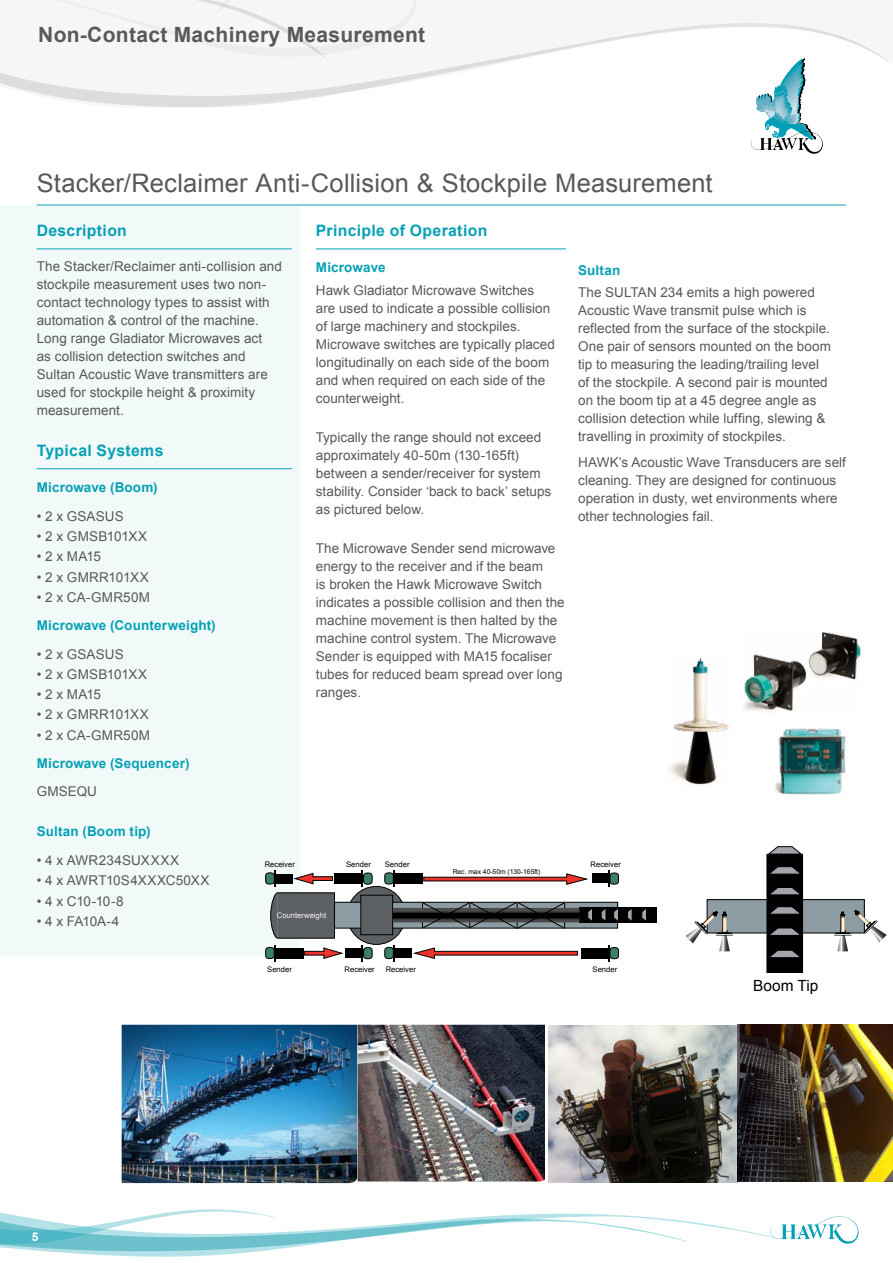
<style>
.page{position:relative;width:893px;height:1263px;background:#fff}
.page>*{position:absolute;margin:0;border:0;box-sizing:border-box;transform-origin:0 0}
.t1{font:25.5px "Arial";letter-spacing:.01em;color:#58595b}
.t2{font:700 21px "Arial";letter-spacing:.015em;color:#58595b}
.t3{font:700 15.75px "Arial";letter-spacing:.02em;color:#06a1b5}
.t4{font:15.45px "Arial";color:#000}
.t5{font:13.5px/18px "Arial";letter-spacing:.005em;color:#58595b}
.t6{font:700 13.5px "Arial";letter-spacing:.01em;color:#06a1b5}
.t7{font:700 12px "Arial";color:#fff}
.t8{font:7.65px "Arial";color:#000}
.t9{font:7.65px "Arial";color:#f6f5f5}
.t10{font:6.75px "Arial";color:#000}
</style>
<div class="page">
<svg style="left:20px;top:1213px;width:668px;height:44px"></svg>
<svg style="left:0;top:1209px;width:279px;height:40px"></svg>
<svg style="left:751px;top:132px;width:72px;height:22px"></svg>
<svg style="left:764px;top:115px;width:48px;height:17px"></svg>
<svg style="left:0;top:23px;width:890px;height:92px"></svg>
<svg style="left:0;top:0;width:434px;height:62px"></svg>
<svg style="left:770px;top:1216px;width:88px;height:28px"></svg>
<hr style="left:37px;top:205px;width:809px;height:1px;background:#06a1b5">
<hr style="left:316px;top:249px;width:250px;height:1px;background:#06a1b5">
<div style="left:0;top:205px;width:300px;height:752px;background:#f1f9f9"></div>
<hr style="left:37px;top:249px;width:255px;height:1px;background:#06a1b5">
<hr style="left:37px;top:468px;width:255px;height:1px;background:#06a1b5">
<svg style="left:347px;top:886px;width:58px;height:58px"></svg>
<div style="left:334px;top:902px;width:284px;height:26px;background:#8d9ca2"></div>
<div style="left:334px;top:902px;width:284px;height:26px;border:1px solid #000"></div>
<div style="left:361px;top:895px;width:32px;height:40px;background:#5d6063"></div>
<div style="left:361px;top:895px;width:32px;height:40px;border:1px solid #000"></div>
<div style="left:277px;top:892px;width:58px;height:46px;background:#5d6063"></div>
<div style="left:579px;top:907px;width:77px;height:16px;background:#000"></div>
<svg style="left:588px;top:909px;width:4px;height:12px"></svg>
<svg style="left:601px;top:909px;width:5px;height:12px"></svg>
<svg style="left:614px;top:909px;width:4px;height:12px"></svg>
<svg style="left:628px;top:909px;width:4px;height:12px"></svg>
<svg style="left:642px;top:909px;width:4px;height:12px"></svg>
<svg style="left:423px;top:873px;width:165px;height:12px"></svg>
<svg style="left:413px;top:947px;width:165px;height:12px"></svg>
<svg style="left:304px;top:947px;width:39px;height:12px"></svg>
<svg style="left:293px;top:873px;width:40px;height:11px"></svg>
<div style="left:276px;top:874px;width:16px;height:9px;background:#000"></div>
<div style="left:266px;top:873px;width:8px;height:11px;background:#3a7f66;border-radius:4px"></div>
<div style="left:265px;top:873px;width:9px;height:11px;border:1px solid #000;border-radius:4px"></div>
<svg style="left:270px;top:870px;width:8px;height:69px"></svg>
<div style="left:385px;top:873px;width:8px;height:11px;background:#3a7f66;border-radius:4px"></div>
<div style="left:384px;top:873px;width:10px;height:11px;border:1px solid #000;border-radius:4px"></div>
<svg style="left:393px;top:870px;width:2px;height:17px"></svg>
<div style="left:335px;top:873px;width:27px;height:11px;background:#000"></div>
<div style="left:364px;top:873px;width:8px;height:11px;background:#3a7f66;border-radius:4px"></div>
<div style="left:363px;top:873px;width:9px;height:11px;border:1px solid #000;border-radius:4px"></div>
<svg style="left:362px;top:870px;width:2px;height:17px"></svg>
<div style="left:592px;top:874px;width:16px;height:9px;background:#000"></div>
<div style="left:610px;top:873px;width:8px;height:11px;background:#3a7f66;border-radius:4px"></div>
<div style="left:610px;top:873px;width:9px;height:11px;border:1px solid #000;border-radius:4px"></div>
<svg style="left:608px;top:870px;width:2px;height:17px"></svg>
<div style="left:266px;top:947px;width:8px;height:11px;background:#3a7f66;border-radius:4px"></div>
<div style="left:265px;top:947px;width:9px;height:12px;border:1px solid #000;border-radius:4px"></div>
<svg style="left:274px;top:945px;width:2px;height:16px"></svg>
<div style="left:395px;top:948px;width:16px;height:10px;background:#000"></div>
<div style="left:385px;top:947px;width:8px;height:11px;background:#3a7f66;border-radius:4px"></div>
<div style="left:384px;top:947px;width:10px;height:12px;border:1px solid #000;border-radius:4px"></div>
<svg style="left:393px;top:945px;width:2px;height:16px"></svg>
<div style="left:346px;top:948px;width:16px;height:10px;background:#000"></div>
<div style="left:364px;top:947px;width:8px;height:12px;background:#3a7f66;border-radius:4px"></div>
<div style="left:363px;top:947px;width:9px;height:12px;border:1px solid #000;border-radius:4px"></div>
<svg style="left:362px;top:945px;width:2px;height:16px"></svg>
<div style="left:610px;top:947px;width:8px;height:12px;background:#3a7f66;border-radius:4px"></div>
<div style="left:610px;top:947px;width:9px;height:12px;border:1px solid #000;border-radius:4px"></div>
<svg style="left:608px;top:945px;width:2px;height:16px"></svg>
<div style="left:276px;top:948px;width:27px;height:10px;background:#000"></div>
<div style="left:395px;top:873px;width:27px;height:11px;background:#000"></div>
<div style="left:581px;top:948px;width:27px;height:10px;background:#000"></div>
<svg style="left:393px;top:908px;width:186px;height:14px"></svg>
<svg style="left:422px;top:901px;width:144px;height:28px"></svg>
<img style="left:548px;top:1025px;width:345px;height:157px">
<div style="left:707px;top:900px;width:157px;height:33px;background:#8d9ca2"></div>
<div style="left:707px;top:899px;width:158px;height:34px;border:1px solid #000"></div>
<div style="left:766px;top:854px;width:37px;height:119px;background:#000"></div>
<svg style="left:767px;top:846px;width:37px;height:9px"></svg>
<svg style="left:770px;top:866px;width:34px;height:9px"></svg>
<svg style="left:770px;top:886px;width:34px;height:10px"></svg>
<svg style="left:770px;top:907px;width:30px;height:7px"></svg>
<svg style="left:770px;top:928px;width:34px;height:9px"></svg>
<svg style="left:770px;top:949px;width:34px;height:10px"></svg>
<svg style="left:685px;top:911px;width:48px;height:40px"></svg>
<svg style="left:834px;top:910px;width:53px;height:41px"></svg>
<img style="left:744px;top:632px;width:117px;height:80px">
<img style="left:775px;top:728px;width:71px;height:67px">
<img style="left:670px;top:658px;width:59px;height:127px">
<img style="left:358px;top:1025px;width:187px;height:156px">
<img style="left:122px;top:1025px;width:235px;height:158px">
<h2 class="t2" style="left:38px;top:21px;width:388px">Non-Contact Machinery Measurement</h2>
<h1 class="t1" style="left:37px;top:166px;width:677px">Stacker/Reclaimer Anti-Collision &amp; Stockpile Measurement</h1>
<p class="t3" style="left:316px;top:220px;width:173px">Principle of Operation</p>
<p class="t6" style="left:316px;top:259px;width:71px">Microwave</p>
<p class="t5" style="left:316px;top:281px;width:241px">Hawk Gladiator Microwave Switches are used to indicate a possible collision of large machinery and stockpiles.<br>Microwave switches are typically placed longitudinally on each side of the boom and when required on each side of the counterweight.</p>
<p class="t5" style="left:316px;top:428px;width:237px">Typically the range should not exceed approximately 40-50m (130-165ft) between a sender/receiver for system stability. Consider ‘back to back’ setups as pictured below.</p>
<p class="t5" style="left:316px;top:539px;width:250px">The Microwave Sender send microwave energy to the receiver and if the beam<br>is broken the Hawk Microwave Switch indicates a possible collision and then the machine movement is then halted by the machine control system. The Microwave Sender is equipped with MA15 focaliser tubes for reduced beam spread over long ranges.</p>
<p class="t3" style="left:37px;top:220px;width:92px">Description</p>
<p class="t5" style="left:37px;top:257px;width:247px">The Stacker/Reclaimer anti-collision and stockpile measurement uses two non&shy;contact technology types to assist with automation &amp; control of the machine.<br>Long range Gladiator Microwaves act<br>as collision detection switches and Sultan Acoustic Wave transmitters are used for stockpile height &amp; proximity measurement.</p>
<p class="t3" style="left:37px;top:439px;width:128px">Typical Systems</p>
<p class="t6" style="left:37px;top:478px;width:122px">Microwave (Boom)</p>
<p class="t5" style="left:37px;top:507px;width:88px">• 2 x GSASUS</p>
<p class="t5" style="left:37px;top:527px;width:112px">• 2 x GMSB101XX</p>
<p class="t5" style="left:37px;top:548px;width:66px">• 2 x MA15</p>
<p class="t5" style="left:37px;top:568px;width:114px">• 2 x GMRR101XX</p>
<p class="t5" style="left:37px;top:588px;width:115px">• 2 x CA-GMR50M</p>
<p class="t6" style="left:37px;top:616px;width:181px">Microwave (Counterweight)</p>
<p class="t5" style="left:37px;top:645px;width:88px">• 2 x GSASUS</p>
<p class="t5" style="left:37px;top:665px;width:112px">• 2 x GMSB101XX</p>
<p class="t5" style="left:37px;top:685px;width:66px">• 2 x MA15</p>
<p class="t5" style="left:37px;top:706px;width:114px">• 2 x GMRR101XX</p>
<p class="t5" style="left:37px;top:726px;width:115px">• 2 x CA-GMR50M</p>
<p class="t6" style="left:37px;top:754px;width:154px">Microwave (Sequencer)</p>
<p class="t5" style="left:37px;top:782px;width:62px">GMSEQU</p>
<p class="t6" style="left:37px;top:823px;width:116px">Sultan (Boom tip)</p>
<p class="t5" style="left:37px;top:851px;width:144px">• 4 x AWR234SUXXXX</p>
<p class="t5" style="left:37px;top:872px;width:174px">• 4 x AWRT10S4XXXC50XX</p>
<p class="t5" style="left:37px;top:892px;width:88px">• 4 x C10-10-8</p>
<p class="t5" style="left:37px;top:912px;width:84px">• 4 x FA10A-4</p>
<p class="t6" style="left:578px;top:261px;width:44px">Sultan</p>
<p class="t5" style="left:578px;top:283px;width:254px">The SULTAN 234 emits a high powered Acoustic Wave transmit pulse which is reflected from the surface of the stockpile.<br>One pair of sensors mounted on the boom tip to measuring the leading/trailing level of the stockpile. A second pair is mounted on the boom tip at a 45 degree angle as collision detection while luffing, slewing &amp; travelling in proximity of stockpiles.</p>
<p class="t5" style="left:578px;top:454px;width:269px">HAWK’s Acoustic Wave Transducers are self cleaning. They are designed for continuous operation in dusty, wet environments where other technologies fail.</p>
<p class="t8" style="left:346px;top:859px;width:26px">Sender</p>
<p class="t8" style="left:385px;top:859px;width:26px">Sender</p>
<p class="t8" style="left:265px;top:859px;width:32px">Receiver</p>
<p class="t8" style="left:591px;top:859px;width:32px">Receiver</p>
<p class="t10" style="left:453px;top:868px;width:89px">Rec. max 40-50m (130-165ft)</p>
<p class="t9" style="left:277px;top:910px;width:51px">Counterweight</p>
<p class="t7" style="left:32px;top:1229px;width:8px">5</p>
<p class="t8" style="left:267px;top:964px;width:26px">Sender</p>
<p class="t8" style="left:593px;top:964px;width:26px">Sender</p>
<p class="t8" style="left:345px;top:964px;width:32px">Receiver</p>
<p class="t8" style="left:386px;top:964px;width:32px">Receiver</p>
<p class="t4" style="left:753px;top:975px;width:67px">Boom Tip</p>
</div>
